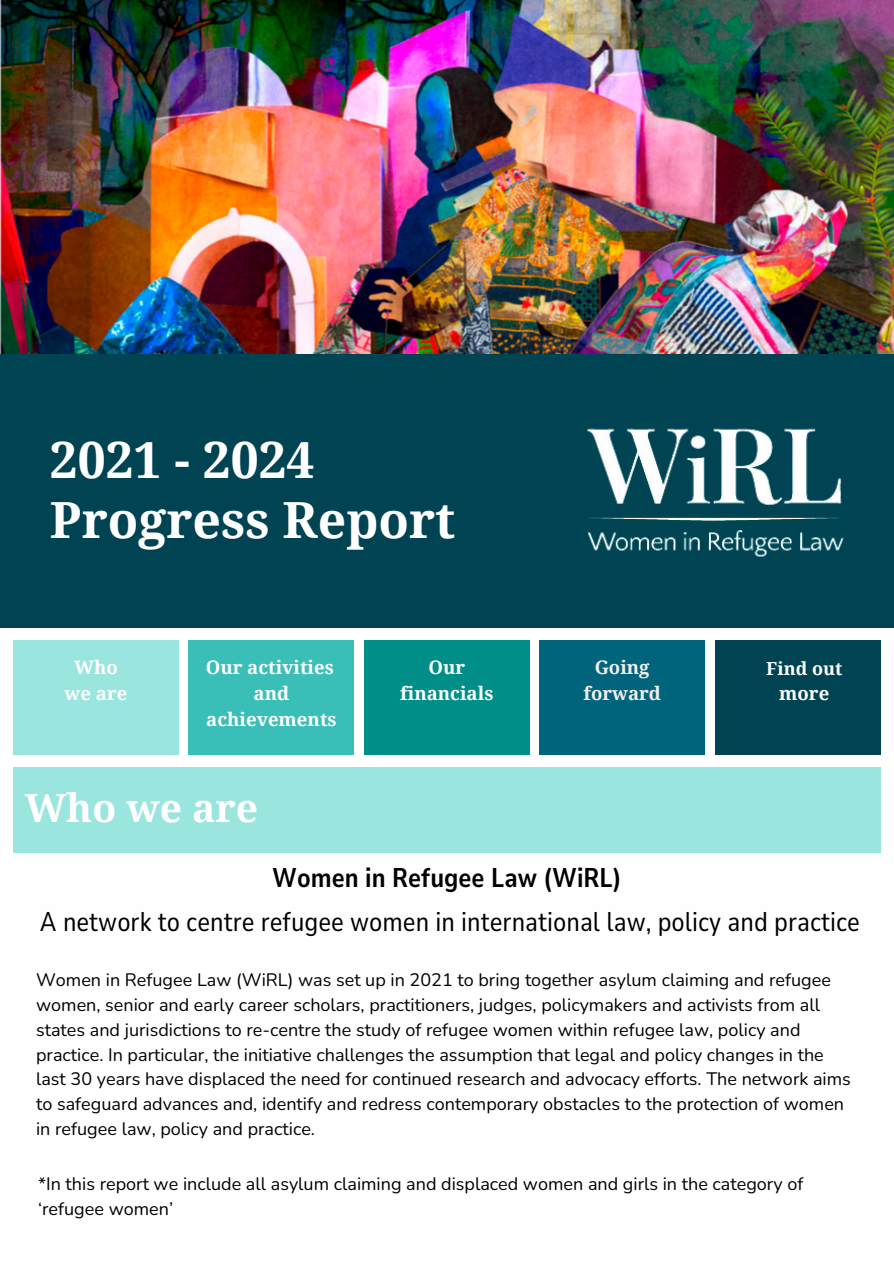
<style>
.page{position:relative;width:894px;height:1264px;background:#fff}
.page>*{position:absolute;margin:0;border:0;box-sizing:border-box;transform-origin:0 0}
.t1{font:700 49.8px "Droid Serif";color:#fff}
.t2{font:700 39px "Droid Serif";color:#fff}
.t3{font:27px/43.8px "Nunito Sans 10 pt Condensed";color:#000;text-align:center}
.t4{font:700 18.6px "Droid Serif";color:#fff}
.t5{font:700 18.6px/25.8px "Droid Serif";color:#f1efed;text-align:center}
.t6{font:18px/24.8px "Nunito";color:#000}
.t7{font:700 18px "Droid Serif";color:#fff}
.s1{font-weight:700}
</style>
<div class="page">
<img style="left:0;top:0;width:893px;height:354px">
<div style="left:0;top:354px;width:893px;height:273px;background:#004353"></div>
<img style="left:587px;top:428px;width:257px;height:129px">
<div style="left:13px;top:640px;width:166px;height:114px;background:#9ae5de"></div>
<div style="left:189px;top:640px;width:165px;height:114px;background:#39bfb7"></div>
<div style="left:364px;top:640px;width:165px;height:114px;background:#008f88"></div>
<div style="left:539px;top:640px;width:165px;height:114px;background:#00647c"></div>
<div style="left:714px;top:640px;width:165px;height:114px;background:#004353"></div>
<div style="left:13px;top:767px;width:867px;height:86px;background:#9ae5de"></div>
<h4 class="t1" style="left:50px;top:432px;width:266px">2021 - 2024</h4>
<p class="t1" style="left:50px;top:492px;width:407px">Progress Report</p>
<h2 class="t4" style="left:74px;top:657px;width:45px">Who</h2>
<p class="t4" style="left:65px;top:682px;width:64px">we are</p>
<p class="t4" style="left:206px;top:657px;width:130px">Our activities</p>
<p class="t4" style="left:253px;top:682px;width:37px">and</p>
<p class="t4" style="left:206px;top:708px;width:132px">achievements</p>
<p class="t2" style="left:25px;top:786px;width:235px">Who we are</p>
<p class="t4" style="left:428px;top:657px;width:38px">Our</p>
<p class="t4" style="left:400px;top:682px;width:95px">financials</p>
<p class="t5" style="left:583px;top:654px;width:79px">Going forward</p>
<p class="t7" style="left:766px;top:658px;width:78px">Find out</p>
<p class="t4" style="left:779px;top:683px;width:52px">more</p>
<p class="t3" style="left:40px;top:856px;width:821px"><span class="s1">Women in Refugee Law (WiRL)<br></span>A network to centre refugee women in international law, policy and practice</p>
<p class="t6" style="left:36px;top:967px;width:816px">Women in Refugee Law (WiRL) was set up in 2021 to bring together asylum claiming and refugee women, senior and early career scholars, practitioners, judges, policymakers and activists from all states and jurisdictions to re-centre the study of refugee women within refugee law, policy and practice. In particular, the initiative challenges the assumption that legal and policy changes in the last 30 years have displaced the need for continued research and advocacy efforts. The network aims to safeguard advances and, identify and redress contemporary obstacles to the protection of women in refugee law, policy and practice.</p>
<p class="t6" style="left:38px;top:1171px;width:766px">*In this report we include all asylum claiming and displaced women and girls in the category of ‘refugee women’</p>
</div>
